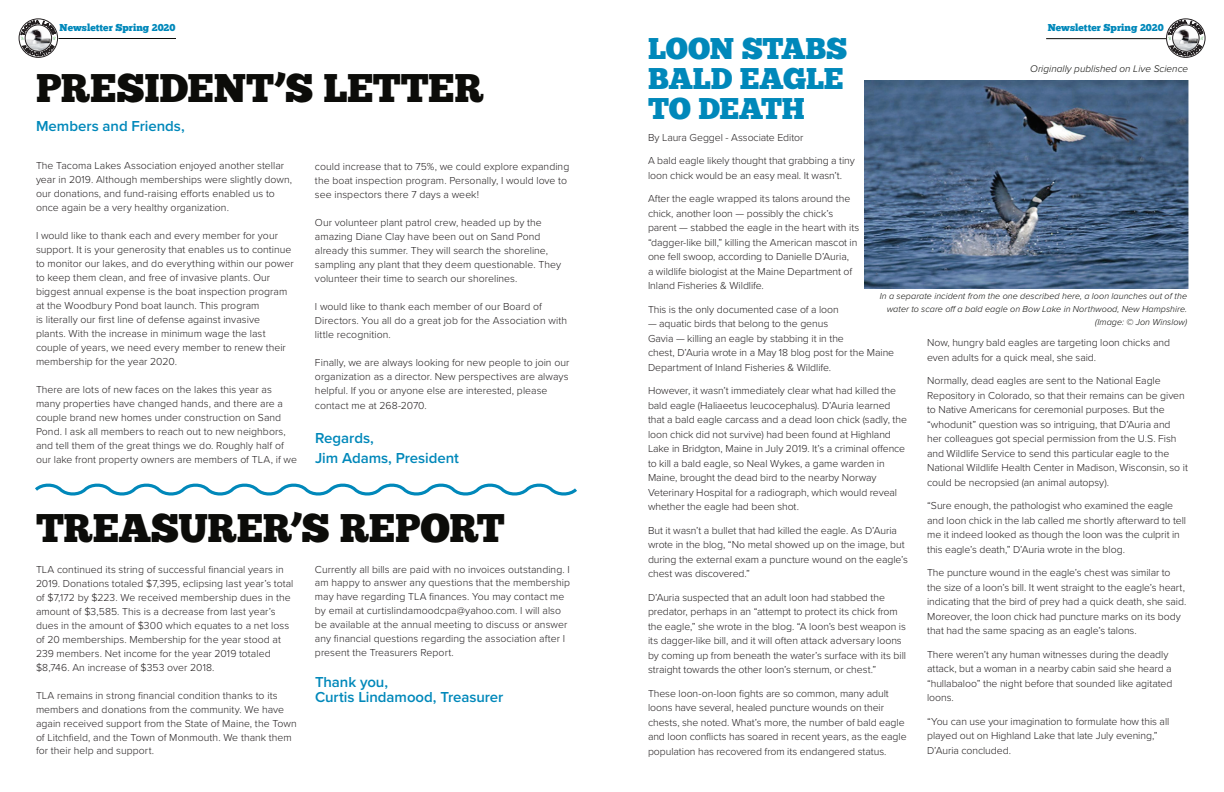
<style>
.page{position:relative;width:1224px;height:792px;background:#fff}
.page>*{position:absolute;margin:0;border:0;box-sizing:border-box;transform-origin:0 0}
.t1{font:40px "Chunk Five";letter-spacing:-.01em;color:#0c0c09}
.t2{font:30px/30px "Chunk Five";letter-spacing:-.01em;color:#0088ba}
.t3{font:600 15px/19.5px "Proxima Nova";letter-spacing:-.005em;color:#0088ba}
.t4{font:300 10.5px/14.5px "Proxima Nova";letter-spacing:-.005em;color:#231f20}
.t5{font:10px "Chunk Five";letter-spacing:.005em;color:#0088ba}
.t6{font:italic 300 10px "Proxima Nova";letter-spacing:.005em;color:#0c0c09}
.t7{font:italic 300 9px/13px "Proxima Nova";letter-spacing:.005em;color:#0c0c09;text-align:right}
</style>
<div class="page">
<div style="left:19px;top:19px;width:39px;height:39px;border:1px solid #231f20;border-radius:50%"></div>
<hr style="left:59px;top:38px;width:117px;height:1px;background:#0c0c09">
<div style="left:1166px;top:19px;width:39px;height:39px;border:1px solid #231f20;border-radius:50%"></div>
<hr style="left:1046px;top:38px;width:120px;height:1px;background:#0c0c09">
<svg style="left:35px;top:483px;width:542px;height:13px"></svg>
<img style="left:864px;top:80px;width:324px;height:208px">
<svg style="left:20px;top:20px;width:36px;height:36px"></svg>
<svg style="left:1168px;top:20px;width:36px;height:36px"></svg>
<p class="t5" style="left:60px;top:21px;width:117px">Newsletter Spring 2020</p>
<p class="t5" style="left:1048px;top:22px;width:117px">Newsletter Spring 2020</p>
<h1 class="t1" style="left:36px;top:64px;width:450px">PRESIDENT’S LETTER</h1>
<h3 class="t3" style="left:36px;top:117px;width:150px">Members and Friends,</h3>
<p class="t4" style="left:36px;top:158px;width:258px;line-height:14px">The Tacoma Lakes Association enjoyed another stellar year in 2019. Although memberships were slightly down, our donations, and fund-raising efforts enabled us to once again be a very healthy organization.</p>
<p class="t4" style="left:36px;top:228px;width:259px;line-height:14px">I would like to thank each and every member for your support. It is your generosity that enables us to continue to monitor our lakes, and do everything within our power to keep them clean, and free of invasive plants. Our biggest annual expense is the boat inspection program at the Woodbury Pond boat launch. This program<br>is literally our first line of defense against invasive<br>plants. With the increase in minimum wage the last couple of years, we need every member to renew their membership for the year 2020.</p>
<p class="t4" style="left:36px;top:382px;width:262px;line-height:14px">There are lots of new faces on the lakes this year as many properties have changed hands, and there are a couple brand new homes under construction on Sand Pond. I ask all members to reach out to new neighbors, and tell them of the great things we do. Roughly half of our lake front property owners are members of TLA, if we</p>
<p class="t4" style="left:315px;top:159px;width:256px;line-height:14px">could increase that to 75%, we could explore expanding the boat inspection program. Personally, I would love to see inspectors there 7 days a week!</p>
<p class="t4" style="left:315px;top:215px;width:248px;line-height:14px">Our volunteer plant patrol crew, headed up by the amazing Diane Clay have been out on Sand Pond already this summer. They will search the shoreline, sampling any plant that they deem questionable. They volunteer their time to search our shorelines.</p>
<p class="t4" style="left:315px;top:299px;width:254px;line-height:14px">I would like to thank each member of our Board of<br>Directors. You all do a great job for the Association with little recognition.</p>
<p class="t4" style="left:315px;top:355px;width:256px;line-height:14px;text-align:justify">Finally, we are always looking for new people to join our organization as a director. New perspectives are always helpful. If you or anyone else are interested, please</p>
<p class="t4" style="left:315px;top:397px;width:113px">contact me at 268-2070.</p>
<h3 class="t3" style="left:315px;top:429px;width:146px">Regards,<br>Jim Adams, President</h3>
<h1 class="t1" style="left:36px;top:504px;width:470px">TREASURER’S REPORT</h1>
<p class="t4" style="left:36px;top:561px;width:259px;line-height:14px">TLA continued its string of successful financial years in 2019. Donations totaled $7,395, eclipsing last year’s total of $7,172 by $223. We received membership dues in the amount of $3,585. This is a decrease from last year’s dues in the amount of $300 which equates to a net loss of 20 memberships. Membership for the year stood at 239 members. Net income for the year 2019 totaled $8,746. An increase of $353 over 2018.</p>
<p class="t4" style="left:36px;top:687px;width:262px;line-height:14px">TLA remains in strong financial condition thanks to its members and donations from the community. We have again received support from the State of Maine, the Town of Litchfield, and the Town of Monmouth. We thank them for their help and support.</p>
<p class="t4" style="left:315px;top:561px;width:257px;line-height:14px">Currently all bills are paid with no invoices outstanding. I am happy to answer any questions that the membership may have regarding TLA finances. You may contact me by email at curtislindamoodcpa@yahoo.com. I will also be available at the annual meeting to discuss or answer any financial questions regarding the association after I present the Treasurers Report.</p>
<h3 class="t3" style="left:315px;top:674px;width:190px;line-height:15px">Thank you,<br>Curtis Lindamood, Treasurer</h3>
<h2 class="t2" style="left:648px;top:33px;width:201px">LOON STABS<br>BALD EAGLE<br>TO DEATH</h2>
<p class="t6" style="left:1030px;top:61px;width:160px">Originally published on Live Science</p>
<p class="t4" style="left:648px;top:129px;width:157px">By Laura Geggel - Associate Editor</p>
<p class="t4" style="left:648px;top:153px;width:208px">A bald eagle likely thought that grabbing a tiny loon chick would be an easy meal. It wasn’t.</p>
<p class="t4" style="left:648px;top:191px;width:213px">After the eagle wrapped its talons around the chick, another loon — possibly the chick’s parent — stabbed the eagle in the heart with its “dagger-like bill,” killing the American mascot in one fell swoop, according to Danielle D’Auria,<br>a wildlife biologist at the Maine Department of Inland Fisheries &amp; Wildlife.</p>
<p class="t4" style="left:648px;top:301px;width:192px">This is the only documented case of a loon</p>
<p class="t4" style="left:648px;top:316px;width:248px">— aquatic birds that belong to the genus<br>Gavia — killing an eagle by stabbing it in the<br>chest, D’Auria wrote in a May 18 blog post for the Maine Department of Inland Fisheries &amp; Wildlife.</p>
<p class="t4" style="left:648px;top:383px;width:261px">However, it wasn’t immediately clear what had killed the bald eagle (Haliaeetus leucocephalus). D’Auria learned that a bald eagle carcass and a dead loon chick (sadly, the loon chick did not survive) had been found at Highland Lake in Bridgton, Maine in July 2019. It’s a criminal offence to kill a bald eagle, so Neal Wykes, a game warden in Maine, brought the dead bird to the nearby Norway Veterinary Hospital for a radiograph, which would reveal whether the eagle had been shot.</p>
<p class="t4" style="left:648px;top:522px;width:261px">But it wasn’t a bullet that had killed the eagle. As D’Auria wrote in the blog, “No metal showed up on the image, but during the external exam a puncture wound on the eagle’s chest was discovered.”</p>
<p class="t4" style="left:648px;top:589px;width:260px">D’Auria suspected that an adult loon had stabbed the predator, perhaps in an “attempt to protect its chick from the eagle,” she wrote in the blog. “A loon’s best weapon is its dagger-like bill, and it will often attack adversary loons by coming up from beneath the water’s surface with its bill straight towards the other loon’s sternum, or chest.”</p>
<p class="t4" style="left:648px;top:685px;width:260px">These loon-on-loon fights are so common, many adult loons have several, healed puncture wounds on their chests, she noted. What’s more, the number of bald eagle and loon conflicts has soared in recent years, as the eagle population has recovered from its endangered status.</p>
<p class="t7" style="left:880px;top:289px;width:309px">In a separate incident from the one described here, a loon launches out of the water to scare off a bald eagle on Bow Lake in Northwood, New Hampshire. (Image: © Jon Winslow)</p>
<p class="t4" style="left:927px;top:335px;width:244px">Now, hungry bald eagles are targeting loon chicks and even adults for a quick meal, she said.</p>
<p class="t4" style="left:927px;top:373px;width:262px">Normally, dead eagles are sent to the National Eagle Repository in Colorado, so that their remains can be given to Native Americans for ceremonial purposes. But the “whodunit” question was so intriguing, that D’Auria and her colleagues got special permission from the U.S. Fish and Wildlife Service to send this particular eagle to the National Wildlife Health Center in Madison, Wisconsin, so it could be necropsied (an animal autopsy).</p>
<p class="t4" style="left:927px;top:498px;width:260px">“Sure enough, the pathologist who examined the eagle and loon chick in the lab called me shortly afterward to tell me it indeed looked as though the loon was the culprit in this eagle’s death,” D’Auria wrote in the blog.</p>
<p class="t4" style="left:927px;top:565px;width:261px">The puncture wound in the eagle’s chest was similar to the size of a loon’s bill. It went straight to the eagle’s heart, indicating that the bird of prey had a quick death, she said.<br>Moreover, the loon chick had puncture marks on its body that had the same spacing as an eagle’s talons.</p>
<p class="t4" style="left:927px;top:646px;width:247px">There weren’t any human witnesses during the deadly attack, but a woman in a nearby cabin said she heard a “hullabaloo” the night before that sounded like agitated loons.</p>
<p class="t4" style="left:927px;top:713px;width:244px">“You can use your imagination to formulate how this all played out on Highland Lake that late July evening,”<br>D’Auria concluded.</p>
</div>
